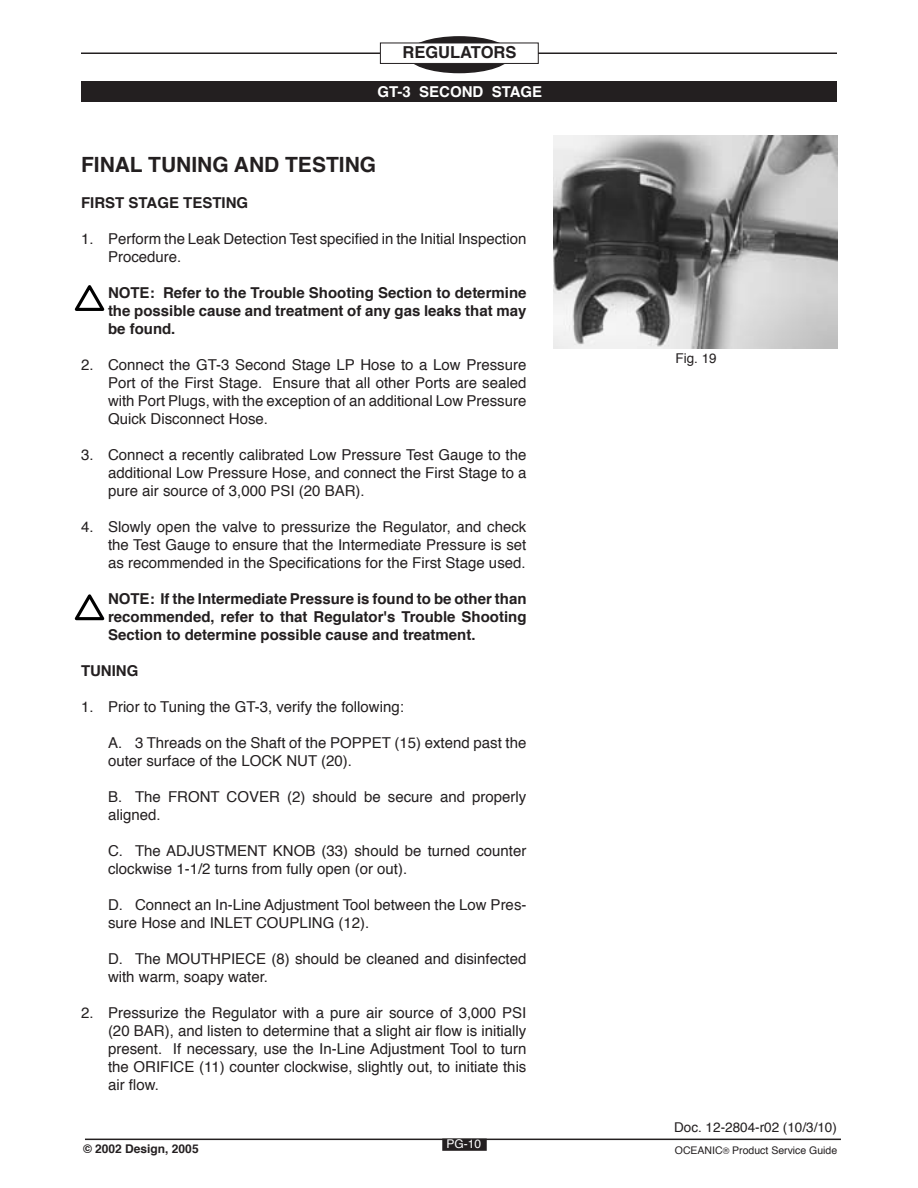
<style>
.page{position:relative;width:918px;height:1188px;background:#fff}
.page>*{position:absolute;margin:0;border:0;box-sizing:border-box;transform-origin:0 0}
.Headline{font:700 21px "Helvetica";color:#231f20}
.t1{font:700 16.5px "Helvetica";color:#231f20}
.Body_text{font:15px/18px "Helvetica";color:#231f20;text-align:justify}
.Hanging_Indent_Text{font:15px/18px "Helvetica";color:#231f20}
.Subhead_2{font:700 15px/18px "Helvetica";color:#231f20;text-align:justify}
.t2{font:700 15px "Helvetica";color:#fff}
.t3{font:13.5px "Helvetica";color:#231f20}
.t4{font:700 12px "Helvetica";color:#231f20}
.t5{font:12px "Helvetica";color:#fff}
.t6{font:10.5px "Helvetica";color:#231f20}
.s1{font-size:9px}
</style>
<div class="page">
<div style="left:408px;top:37px;width:103px;height:36px;background:#231f20;border-radius:50%"></div>
<div style="left:407px;top:36px;width:104px;height:37px;border:2px solid #231f20;border-radius:50%"></div>
<hr style="left:81px;top:52px;width:756px;height:2px;background:#231f20">
<div style="left:81px;top:82px;width:756px;height:20px;background:#231f20"></div>
<div style="left:380px;top:43px;width:158px;height:20px;background:#fff"></div>
<div style="left:380px;top:43px;width:159px;height:21px;border:1px solid #231f20"></div>
<hr style="left:85px;top:1139px;width:756px;height:1px;background:#231f20">
<div style="left:444px;top:1140px;width:41px;height:9px;background:#231f20"></div>
<div style="left:442px;top:1139px;width:45px;height:12px;border:3px solid #231f20"></div>
<svg style="left:74px;top:594px;width:31px;height:27px"></svg>
<svg style="left:74px;top:285px;width:31px;height:26px"></svg>
<img style="left:554px;top:135px;width:284px;height:213px">
<p class="t1" style="left:402px;top:38px;width:115px">REGULATORS</p>
<p class="t2" style="left:377px;top:78px;width:166px">GT-3 SECOND STAGE</p>
<p class="Headline" style="left:81px;top:145px;width:297px">FINAL TUNING AND TESTING</p>
<p class="Subhead_2" style="left:81px;top:193px;width:169px">FIRST STAGE TESTING</p>
<p class="Body_text" style="left:108px;top:229px;width:420px;text-indent:-27px">1. Perform the Leak Detection Test specified in the Initial Inspection<br>Procedure.</p>
<p class="Subhead_2" style="left:108px;top:283px;width:420px">NOTE: Refer to the Trouble Shooting Section to determine the possible cause and treatment of any gas leaks that may be found.</p>
<p class="Body_text" style="left:108px;top:355px;width:420px;text-indent:-27px">2. Connect the GT-3 Second Stage LP Hose to a Low Pressure Port of the First Stage. Ensure that all other Ports are sealed with Port Plugs, with the exception of an additional Low Pressure Quick Disconnect Hose.</p>
<p class="Body_text" style="left:108px;top:445px;width:420px;text-indent:-27px">3. Connect a recently calibrated Low Pressure Test Gauge to the additional Low Pressure Hose, and connect the First Stage to a pure air source of 3,000 PSI (20 BAR).</p>
<p class="Body_text" style="left:108px;top:517px;width:420px;text-indent:-27px">4. Slowly open the valve to pressurize the Regulator, and check the Test Gauge to ensure that the Intermediate Pressure is set as recommended in the Specifications for the First Stage used.</p>
<p class="Subhead_2" style="left:108px;top:589px;width:420px">NOTE: If the Intermediate Pressure is found to be other than recommended, refer to that Regulator's Trouble Shooting Section to determine possible cause and treatment.</p>
<p class="Subhead_2" style="left:81px;top:661px;width:59px">TUNING</p>
<p class="Body_text" style="left:81px;top:697px;width:324px">1. Prior to Tuning the GT-3, verify the following:</p>
<p class="Hanging_Indent_Text" style="left:108px;top:733px;width:420px">A. 3 Threads on the Shaft of the POPPET (15) extend past the outer surface of the LOCK NUT (20).</p>
<p class="Hanging_Indent_Text" style="left:108px;top:787px;width:420px">B. The FRONT COVER (2) should be secure and properly aligned.</p>
<p class="Hanging_Indent_Text" style="left:108px;top:841px;width:420px">C. The ADJUSTMENT KNOB (33) should be turned counter clockwise 1-1/2 turns from fully open (or out).</p>
<p class="Hanging_Indent_Text" style="left:108px;top:895px;width:420px">D. Connect an In-Line Adjustment Tool between the Low Pres&shy;sure Hose and INLET COUPLING (12).</p>
<p class="Hanging_Indent_Text" style="left:108px;top:949px;width:420px">D. The MOUTHPIECE (8) should be cleaned and disinfected with warm, soapy water.</p>
<p class="Body_text" style="left:108px;top:1003px;width:420px;text-indent:-27px">2. Pressurize the Regulator with a pure air source of 3,000 PSI (20 BAR), and listen to determine that a slight air flow is initially present. If necessary, use the In-Line Adjustment Tool to turn the ORIFICE (11) counter clockwise, slightly out, to initiate this air flow.</p>
<p class="t4" style="left:83px;top:1138px;width:117px">© 2002 Design, 2005</p>
<p class="t5" style="left:447px;top:1133px;width:36px">PG-10</p>
<p class="t3" style="left:675px;top:347px;width:43px">Fig. 19</p>
<p class="t3" style="left:674px;top:1115px;width:164px">Doc. 12-2804-r02 (10/3/10)</p>
<p class="t6" style="left:675px;top:1141px;width:164px">OCEANIC<span class="s1">®</span> Product Service Guide</p>
</div>
